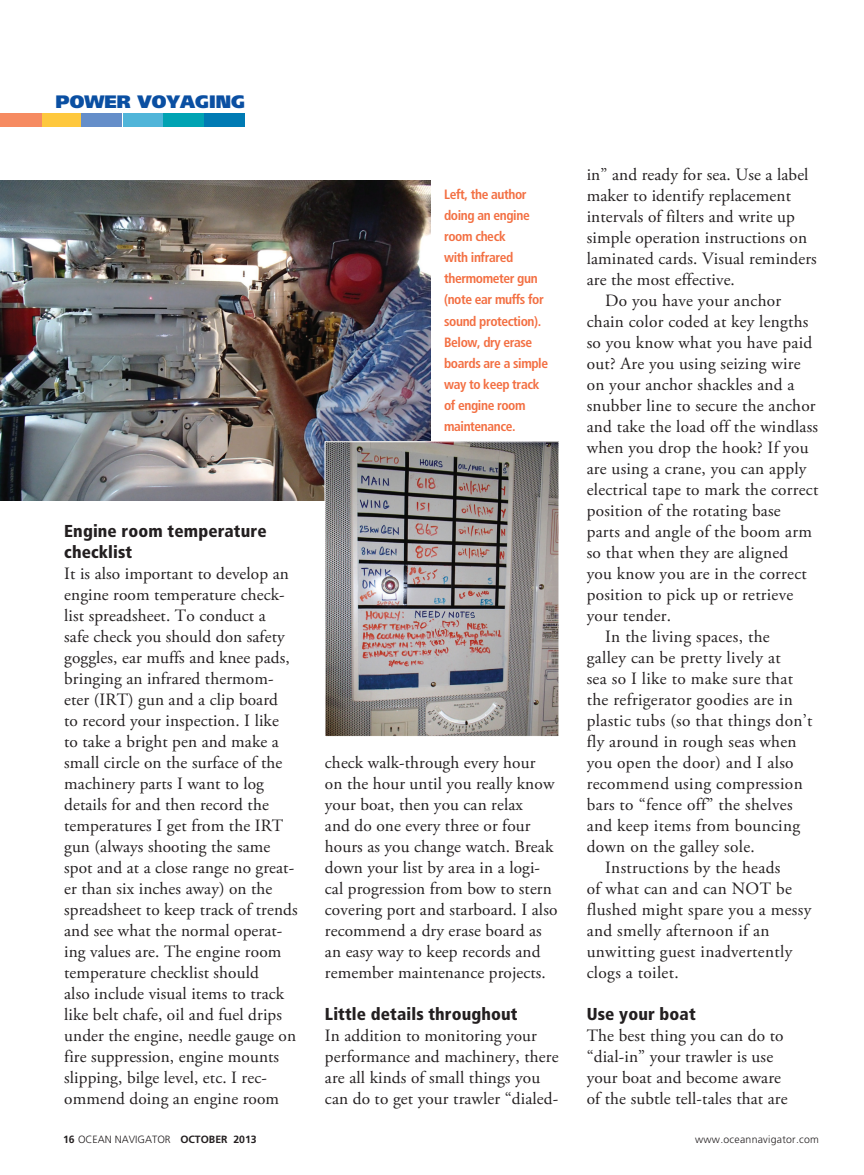
<style>
.page{position:relative;width:864px;height:1175px;background:#fff}
.page>*{position:absolute;margin:0;border:0;box-sizing:border-box;transform-origin:0 0}
.t1{font:900 18px "Frutiger";color:#0a4fa2}
.t2{font:17.25px/21px "Adobe Garamond Pro";letter-spacing:.01em;color:#231f20}
.t3{font:900 condensed 17.25px/21px "Frutiger";letter-spacing:.005em;color:#231f20}
.t4{font:700 condensed 13.5px/21px "Frutiger";letter-spacing:-.03em;color:#f36f42}
.t5{font:300 10.5px "Frutiger";color:#231f20}
.t6{font:300 10.5px "Frutiger";letter-spacing:.025em;color:#231f20}
.s1{font-weight:700}
</style>
<div class="page">
<div style="left:41px;top:113px;width:40px;height:14px;background:#fec83e"></div>
<div style="left:82px;top:113px;width:40px;height:14px;background:#658ec9"></div>
<div style="left:123px;top:113px;width:40px;height:14px;background:#50b5d9"></div>
<div style="left:164px;top:113px;width:40px;height:14px;background:#00a3b3"></div>
<div style="left:205px;top:113px;width:40px;height:14px;background:#007bb4"></div>
<div style="left:0;top:113px;width:42px;height:14px;background:#f68b61"></div>
<img style="left:0;top:180px;width:431px;height:320px">
<img style="left:327px;top:443px;width:230px;height:291px">
<div style="left:325px;top:441px;width:234px;height:295px;border:1px solid #fff"></div>
<p class="t1" style="left:55px;top:91px;width:191px">POWER VOYAGING</p>
<p class="t4" style="left:444px;top:184px;width:106px">Left, the author doing an engine room check<br>with infrared thermometer gun (note ear muffs for sound protection).<br>Below, dry erase boards are a simple way to keep track of engine room maintenance.</p>
<p class="t3" style="left:64px;top:520px;width:204px">Engine room temperature checklist</p>
<p class="t2" style="left:64px;top:563px;width:235px">It is also important to develop an engine room temperature check&shy;list spreadsheet. To conduct a<br>safe check you should don safety goggles, ear muffs and knee pads, bringing an infrared thermom&shy;eter (IRT) gun and a clip board<br>to record your inspection. I like<br>to take a bright pen and make a small circle on the surface of the machinery parts I want to log details for and then record the temperatures I get from the IRT gun (always shooting the same spot and at a close range no great&shy;er than six inches away) on the spreadsheet to keep track of trends and see what the normal operat&shy;ing values are. The engine room temperature checklist should<br>also include visual items to track like belt chafe, oil and fuel drips under the engine, needle gauge on fire suppression, engine mounts slipping, bilge level, etc. I rec&shy;ommend doing an engine room</p>
<p class="t2" style="left:325px;top:752px;width:234px">check walk-through every hour<br>on the hour until you really know your boat, then you can relax<br>and do one every three or four hours as you change watch. Break down your list by area in a logi&shy;cal progression from bow to stern covering port and starboard. I also recommend a dry erase board as an easy way to keep records and remember maintenance projects.</p>
<p class="t3" style="left:325px;top:1003px;width:194px">Little details throughout</p>
<p class="t2" style="left:325px;top:1025px;width:235px">In addition to monitoring your performance and machinery, there are all kinds of small things you can do to get your trawler “dialed-</p>
<p class="t2" style="left:587px;top:165px;width:223px">in” and ready for sea. Use a label</p>
<p class="t2" style="left:587px;top:186px;width:206px">maker to identify replacement</p>
<p class="t2" style="left:587px;top:207px;width:210px">intervals of filters and write up</p>
<p class="t2" style="left:587px;top:228px;width:222px">simple operation instructions on</p>
<p class="t2" style="left:587px;top:249px;width:232px">laminated cards. Visual reminders</p>
<p class="t2" style="left:587px;top:270px;width:150px">are the most effective.</p>
<p class="t2" style="left:605px;top:291px;width:178px">Do you have your anchor</p>
<p class="t2" style="left:587px;top:312px;width:223px">chain color coded at key lengths</p>
<p class="t2" style="left:587px;top:333px;width:227px">so you know what you have paid</p>
<p class="t2" style="left:587px;top:354px;width:215px">out? Are you using seizing wire</p>
<p class="t2" style="left:587px;top:375px;width:209px">on your anchor shackles and a</p>
<p class="t2" style="left:587px;top:396px;width:230px">snubber line to secure the anchor</p>
<p class="t2" style="left:587px;top:417px;width:233px">and take the load off the windlass</p>
<p class="t2" style="left:587px;top:438px;width:224px">when you drop the hook? If you</p>
<p class="t2" style="left:587px;top:459px;width:221px">are using a crane, you can apply</p>
<p class="t2" style="left:587px;top:480px;width:233px">electrical tape to mark the correct</p>
<p class="t2" style="left:587px;top:501px;width:196px">position of the rotating base</p>
<p class="t2" style="left:587px;top:522px;width:227px">parts and angle of the boom arm</p>
<p class="t2" style="left:587px;top:543px;width:203px">so that when they are aligned</p>
<p class="t2" style="left:587px;top:564px;width:222px">you know you are in the correct</p>
<p class="t2" style="left:587px;top:585px;width:208px">position to pick up or retrieve</p>
<p class="t2" style="left:587px;top:606px;width:86px">your tender.</p>
<p class="t2" style="left:605px;top:626px;width:166px">In the living spaces, the</p>
<p class="t2" style="left:587px;top:647px;width:196px">galley can be pretty lively at</p>
<p class="t2" style="left:587px;top:668px;width:208px">sea so I like to make sure that</p>
<p class="t2" style="left:587px;top:689px;width:208px">the refrigerator goodies are in</p>
<p class="t2" style="left:587px;top:710px;width:227px">plastic tubs (so that things don’t</p>
<p class="t2" style="left:587px;top:731px;width:211px">fly around in rough seas when</p>
<p class="t2" style="left:587px;top:752px;width:208px">you open the door) and I also</p>
<p class="t2" style="left:587px;top:773px;width:218px">recommend using compression</p>
<p class="t2" style="left:587px;top:794px;width:207px">bars to “fence off” the shelves</p>
<p class="t2" style="left:587px;top:815px;width:215px">and keep items from bouncing</p>
<p class="t2" style="left:587px;top:836px;width:170px">down on the galley sole.</p>
<p class="t2" style="left:605px;top:857px;width:177px">Instructions by the heads</p>
<p class="t2" style="left:587px;top:878px;width:207px">of what can and can NOT be</p>
<p class="t2" style="left:587px;top:899px;width:226px">flushed might spare you a messy</p>
<p class="t2" style="left:587px;top:920px;width:184px">and smelly afternoon if an</p>
<p class="t2" style="left:587px;top:941px;width:207px">unwitting guest inadvertently</p>
<p class="t2" style="left:587px;top:962px;width:94px">clogs a toilet.</p>
<p class="t3" style="left:587px;top:1003px;width:111px">Use your boat</p>
<p class="t2" style="left:587px;top:1025px;width:202px">The best thing you can do to “dial-in” your trawler is use your boat and become aware of the subtle tell-tales that are</p>
<p class="t5" style="left:63px;top:1133px;width:195px"><span class="s1">16</span> OCEAN NAVIGATOR <span class="s1">OCTOBER 2013</span></p>
<p class="t6" style="left:695px;top:1132px;width:125px">www.oceannavigator.com</p>
</div>
